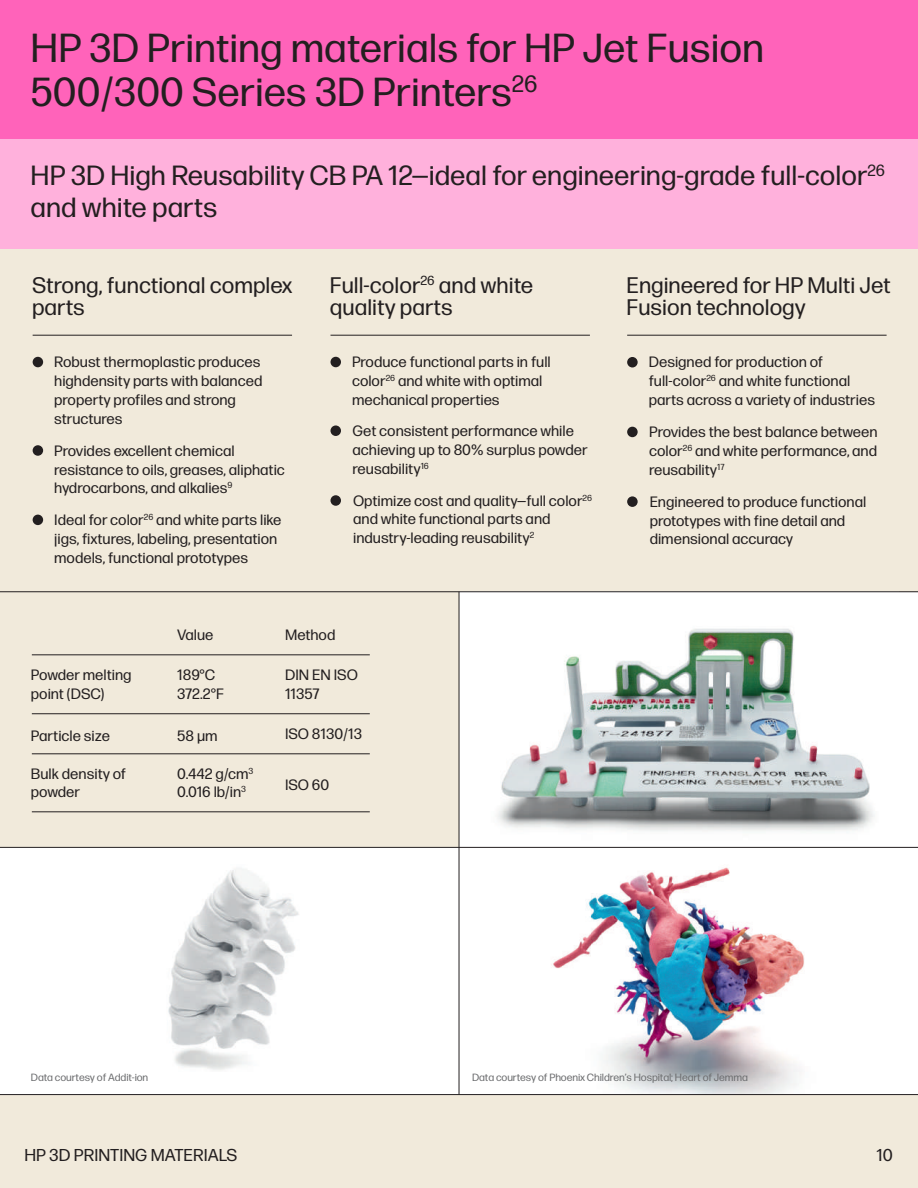
<style>
.page{position:relative;width:918px;height:1188px;background:#fff}
.page>*{position:absolute;margin:0;border:0;box-sizing:border-box;transform-origin:0 0}
.t1{font:40.5px/44.2px "Forma DJR Micro";color:#231f20}
.t2{font:27.75px/31.5px "Forma DJR Micro";color:#231f20}
.t3{font:22.5px/22.5px "Forma DJR Micro";color:#231f20}
.t4{font:17.1px "Forma DJR Micro";color:#231f20}
.t5{font:15px/18.8px "Forma DJR Micro";color:#231f20}
.t6{font:10.5px "Forma DJR Micro";letter-spacing:-.01em;color:#6d6e70}
</style>
<div class="page">
<div style="left:0;top:1px;width:918px;height:1187px;background:#f1eadb"></div>
<div style="left:0;top:139px;width:918px;height:110px;background:#ffb1dc"></div>
<div style="left:0;top:0;width:918px;height:139px;background:#ff63ba"></div>
<div style="left:33px;top:357px;width:10px;height:10px;background:#231f20;border-radius:50%"></div>
<div style="left:33px;top:445px;width:10px;height:11px;background:#231f20;border-radius:50%"></div>
<div style="left:33px;top:515px;width:10px;height:10px;background:#231f20;border-radius:50%"></div>
<div style="left:331px;top:357px;width:10px;height:10px;background:#231f20;border-radius:50%"></div>
<div style="left:331px;top:425px;width:10px;height:11px;background:#231f20;border-radius:50%"></div>
<div style="left:331px;top:495px;width:10px;height:11px;background:#231f20;border-radius:50%"></div>
<div style="left:627px;top:357px;width:11px;height:10px;background:#231f20;border-radius:50%"></div>
<div style="left:627px;top:427px;width:11px;height:10px;background:#231f20;border-radius:50%"></div>
<div style="left:627px;top:496px;width:11px;height:11px;background:#231f20;border-radius:50%"></div>
<hr style="left:33px;top:335px;width:259px;height:1px;background:#231f20">
<hr style="left:331px;top:335px;width:259px;height:1px;background:#231f20">
<hr style="left:627px;top:335px;width:260px;height:1px;background:#231f20">
<img style="left:0;top:848px;width:459px;height:246px">
<div style="left:459px;top:592px;width:459px;height:255px;background:#fff"></div>
<img style="left:460px;top:592px;width:439px;height:255px">
<img style="left:460px;top:848px;width:458px;height:246px">
<hr style="left:0;top:847px;width:918px;height:1px;background:#231f20">
<hr style="left:0;top:591px;width:918px;height:1px;background:#231f20">
<hr style="left:0;top:1094px;width:918px;height:1px;background:#231f20">
<hr style="left:459px;top:592px;width:1px;height:503px;background:#231f20">
<hr style="left:32px;top:812px;width:338px;height:1px;background:#231f20">
<hr style="left:32px;top:754px;width:338px;height:1px;background:#231f20">
<hr style="left:32px;top:713px;width:338px;height:1px;background:#231f20">
<hr style="left:32px;top:655px;width:338px;height:1px;background:#231f20">
<h1 class="t1" style="left:31px;top:22px;width:735px">HP 3D Printing materials for HP Jet Fusion<br>500/300 Series 3D Printers<sup>26</sup></h1>
<h2 class="t2" style="left:31px;top:158px;width:856px">HP 3D High Reusability CB PA 12—ideal for engineering-grade full-color<sup>26 </sup>and white parts</h2>
<h3 class="t3" style="left:32px;top:272px;width:262px">Strong, functional complex parts</h3>
<p class="t5" style="left:54px;top:352px;width:210px">Robust thermoplastic produces highdensity parts with balanced property profiles and strong structures</p>
<p class="t5" style="left:54px;top:440px;width:232px">Provides excellent chemical resistance to oils, greases, aliphatic hydrocarbons, and alkalies<sup>9</sup></p>
<p class="t5" style="left:54px;top:510px;width:229px">Ideal for color<sup>26</sup> and white parts like jigs, fixtures, labeling, presentation models, functional prototypes</p>
<h3 class="t3" style="left:330px;top:272px;width:205px">Full-color<sup>26</sup> and white quality parts</h3>
<p class="t5" style="left:352px;top:352px;width:200px">Produce functional parts in full color<sup>26</sup> and white with optimal mechanical properties</p>
<p class="t5" style="left:353px;top:421px;width:237px">Get consistent performance while achieving up to 80% surplus powder reusability<sup>16</sup></p>
<p class="t5" style="left:353px;top:490px;width:241px">Optimize cost and quality—full color<sup>26 </sup>and white functional parts and industry-leading reusability<sup>2</sup></p>
<p class="t5" style="left:177px;top:624px;width:38px">Value</p>
<p class="t5" style="left:31px;top:664px;width:102px">Powder melting point (DSC)</p>
<p class="t5" style="left:177px;top:664px;width:48px">189°C<br>372.2°F</p>
<p class="t5" style="left:31px;top:725px;width:81px">Particle size</p>
<p class="t5" style="left:31px;top:763px;width:97px">Bulk density of powder</p>
<p class="t5" style="left:177px;top:725px;width:42px">58 μm</p>
<p class="t5" style="left:177px;top:763px;width:78px">0.442 g/cm<sup>3<br></sup>0.016 lb/in<sup>3</sup></p>
<p class="t5" style="left:285px;top:624px;width:52px">Method</p>
<p class="t5" style="left:285px;top:664px;width:74px">DIN EN ISO<br>11357</p>
<p class="t5" style="left:285px;top:724px;width:79px">ISO 8130/13</p>
<p class="t5" style="left:285px;top:775px;width:46px">ISO 60</p>
<h3 class="t3" style="left:627px;top:272px;width:266px">Engineered for HP Multi Jet<br>Fusion technology</h3>
<p class="t5" style="left:649px;top:352px;width:228px">Designed for production of full-color<sup>26</sup> and white functional parts across a variety of industries</p>
<p class="t5" style="left:649px;top:422px;width:230px;text-align:justify">Provides the best balance between color<sup>26</sup> and white performance, and reusability<sup>17</sup></p>
<p class="t5" style="left:650px;top:491px;width:218px">Engineered to produce functional prototypes with fine detail and dimensional accuracy</p>
<p class="t6" style="left:31px;top:1070px;width:119px">Data courtesy of Addit-ion</p>
<p class="t6" style="left:472px;top:1070px;width:277px">Data courtesy of Phoenix Children’s Hospital; Heart of Jemma</p>
<p class="t4" style="left:25px;top:1143px;width:214px">HP 3D PRINTING MATERIALS</p>
<p class="t4" style="left:877px;top:1143px;width:18px">10</p>
</div>
